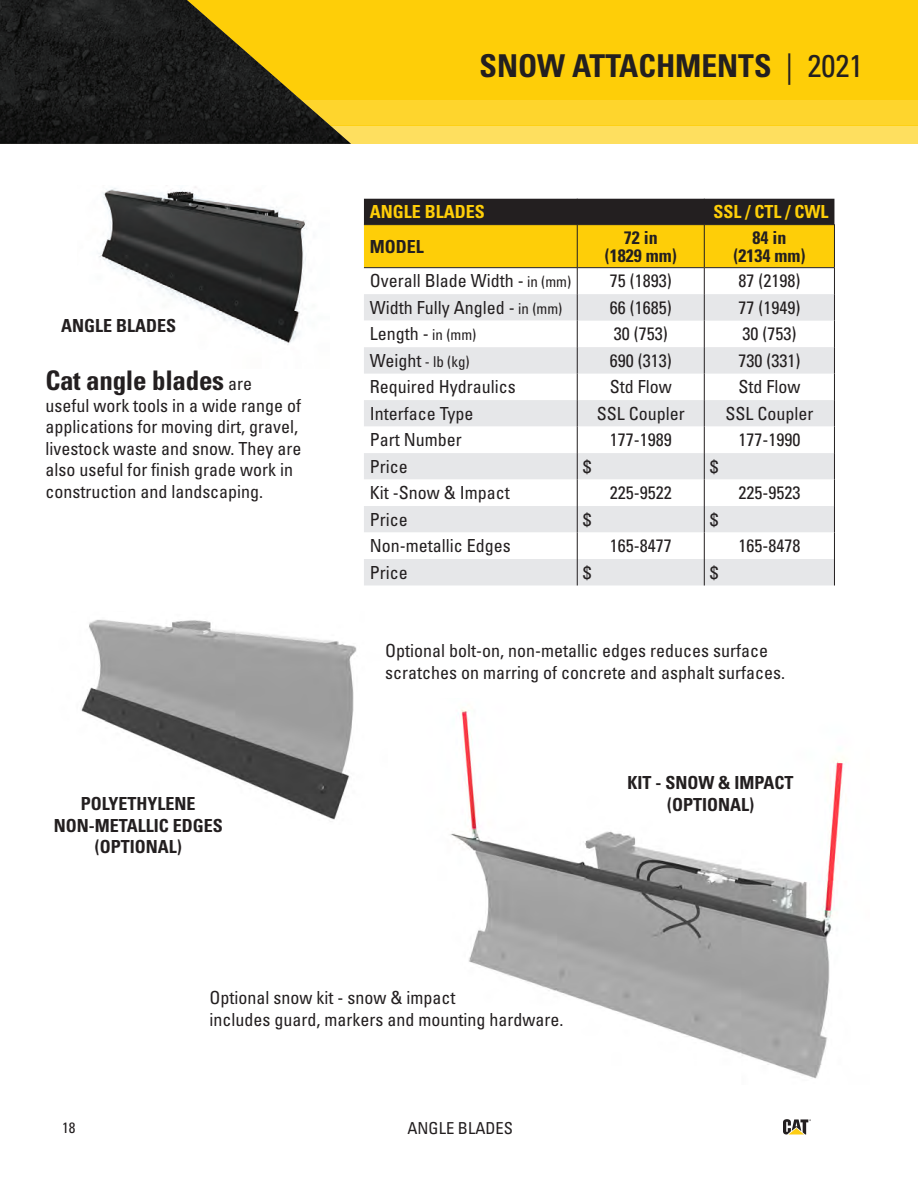
<style>
.page{position:relative;width:918px;height:1188px;background:#fff}
.page>*{position:absolute;margin:0;border:0;box-sizing:border-box;transform-origin:0 0}
.t1{font:700 condensed 31.5px "Univers LT Std";color:#231f20}
.Table_of_contents{font:700 condensed 27px "Univers LT Std";letter-spacing:-.01em;color:#231f20}
.Table_of_contents-2{font:condensed 18px/21.6px "Univers LT Std";color:#231f20}
.t2{font:700 condensed 18px "Univers LT Std";color:#231f20}
.t3{font:700 condensed 18px "Univers LT Std";color:#fece08}
.t4{font:condensed 16.5px "Univers LT Std";color:#231f20}
.t5{font:condensed 15px "Univers LT Std";color:#231f20}
.s1{font-weight:400}
.s2{font-weight:400;font-size:18px}
.s3{font-size:15px}
.s4{font-size:18px}
</style>
<div class="page">
<div style="left:0;top:0;width:918px;height:99px;background:#fece08"></div>
<div style="left:0;top:99px;width:918px;height:26px;background:#fed52d"></div>
<div style="left:0;top:125px;width:918px;height:19px;background:#fedf5f"></div>
<img style="left:0;top:0;width:351px;height:144px">
<svg style="left:783px;top:1119px;width:28px;height:16px"></svg>
<img style="left:450px;top:709px;width:394px;height:370px">
<img style="left:98px;top:186px;width:209px;height:159px">
<svg style="left:364px;top:199px;width:471px;height:386px"></svg>
<hr style="left:364px;top:267px;width:213px;height:1px;background:#231f20">
<img style="left:81px;top:619px;width:276px;height:201px">
<h1 class="t1" style="left:480px;top:46px;width:385px">SNOW ATTACHMENTS <span class="s1">| 2021</span></h1>
<p class="t2" style="left:61px;top:314px;width:116px">ANGLE BLADES</p>
<p class="Table_of_contents" style="left:45px;top:364px;width:208px">Cat angle blades <span class="s2">are</span></p>
<p class="Table_of_contents-2" style="left:45px;top:394px;width:258px">useful work tools in a wide range of applications for moving dirt, gravel, livestock waste and snow. They are also useful for finish grade work in construction and landscaping.</p>
<p class="t2" style="left:81px;top:793px;width:116px">POLYETHYLENE</p>
<p class="t2" style="left:54px;top:814px;width:170px">NON-METALLIC EDGES</p>
<p class="t2" style="left:95px;top:836px;width:89px">(OPTIONAL)</p>
<p class="t3" style="left:370px;top:200px;width:116px">ANGLE BLADES</p>
<p class="t3" style="left:713px;top:200px;width:117px">SSL / CTL / CWL</p>
<p class="t2" style="left:370px;top:235px;width:55px">MODEL</p>
<p class="t2" style="left:624px;top:226px;width:35px">72 in</p>
<p class="t2" style="left:605px;top:244px;width:73px">(1829 mm)</p>
<p class="t2" style="left:752px;top:226px;width:35px">84 in</p>
<p class="t2" style="left:733px;top:244px;width:73px">(2134 mm)</p>
<p class="Table_of_contents-2" style="left:370px;top:270px;width:203px">Overall Blade Width - <span class="s3">in (mm)</span></p>
<p class="Table_of_contents-2" style="left:610px;top:270px;width:63px">75 (1893)</p>
<p class="Table_of_contents-2" style="left:738px;top:270px;width:63px">87 (2198)</p>
<p class="Table_of_contents-2" style="left:370px;top:296px;width:194px">Width Fully Angled - <span class="s3">in (mm)</span></p>
<p class="Table_of_contents-2" style="left:610px;top:296px;width:63px">66 (1685)</p>
<p class="Table_of_contents-2" style="left:738px;top:296px;width:63px">77 (1949)</p>
<p class="Table_of_contents-2" style="left:370px;top:323px;width:108px">Length - <span class="s3">in (mm)</span></p>
<p class="Table_of_contents-2" style="left:614px;top:323px;width:55px">30 (753)</p>
<p class="Table_of_contents-2" style="left:742px;top:323px;width:55px">30 (753)</p>
<p class="t5" style="left:370px;top:352px;width:101px"><span class="s4">Weight</span> - lb (kg)</p>
<p class="Table_of_contents-2" style="left:610px;top:349px;width:63px">690 (313)</p>
<p class="Table_of_contents-2" style="left:738px;top:349px;width:63px">730 (331)</p>
<p class="Table_of_contents-2" style="left:370px;top:376px;width:147px">Required Hydraulics</p>
<p class="Table_of_contents-2" style="left:610px;top:376px;width:63px">Std Flow</p>
<p class="Table_of_contents-2" style="left:738px;top:376px;width:63px">Std Flow</p>
<p class="Table_of_contents-2" style="left:370px;top:402px;width:105px">Interface Type</p>
<p class="Table_of_contents-2" style="left:597px;top:402px;width:90px">SSL Coupler</p>
<p class="Table_of_contents-2" style="left:725px;top:402px;width:90px">SSL Coupler</p>
<p class="Table_of_contents-2" style="left:370px;top:429px;width:93px">Part Number</p>
<p class="Table_of_contents-2" style="left:610px;top:429px;width:63px">177-1989</p>
<p class="Table_of_contents-2" style="left:738px;top:429px;width:63px">177-1990</p>
<p class="Table_of_contents-2" style="left:370px;top:455px;width:39px">Price</p>
<p class="Table_of_contents-2" style="left:583px;top:455px;width:9px">$</p>
<p class="Table_of_contents-2" style="left:710px;top:455px;width:9px">$</p>
<p class="Table_of_contents-2" style="left:370px;top:482px;width:142px">Kit -Snow &amp; Impact</p>
<p class="Table_of_contents-2" style="left:610px;top:482px;width:63px">225-9522</p>
<p class="Table_of_contents-2" style="left:738px;top:482px;width:63px">225-9523</p>
<p class="Table_of_contents-2" style="left:370px;top:508px;width:39px">Price</p>
<p class="Table_of_contents-2" style="left:583px;top:508px;width:9px">$</p>
<p class="Table_of_contents-2" style="left:710px;top:508px;width:9px">$</p>
<p class="Table_of_contents-2" style="left:370px;top:535px;width:142px">Non-metallic Edges</p>
<p class="Table_of_contents-2" style="left:610px;top:535px;width:63px">165-8477</p>
<p class="Table_of_contents-2" style="left:738px;top:535px;width:63px">165-8478</p>
<p class="Table_of_contents-2" style="left:370px;top:561px;width:39px">Price</p>
<p class="Table_of_contents-2" style="left:583px;top:561px;width:9px">$</p>
<p class="Table_of_contents-2" style="left:710px;top:561px;width:9px">$</p>
<p class="Table_of_contents-2" style="left:385px;top:640px;width:401px">Optional bolt-on, non-metallic edges reduces surface scratches on marring of concrete and asphalt surfaces.</p>
<p class="t2" style="left:627px;top:772px;width:168px">KIT - SNOW &amp; IMPACT</p>
<p class="t2" style="left:667px;top:793px;width:89px">(OPTIONAL)</p>
<p class="t5" style="left:62px;top:1118px;width:15px">18</p>
<p class="Table_of_contents-2" style="left:210px;top:987px;width:247px">Optional snow kit - snow &amp; impact</p>
<p class="Table_of_contents-2" style="left:210px;top:1009px;width:355px">includes guard, markers and mounting hardware.</p>
<p class="t4" style="left:408px;top:1118px;width:107px">ANGLE BLADES</p>
</div>
